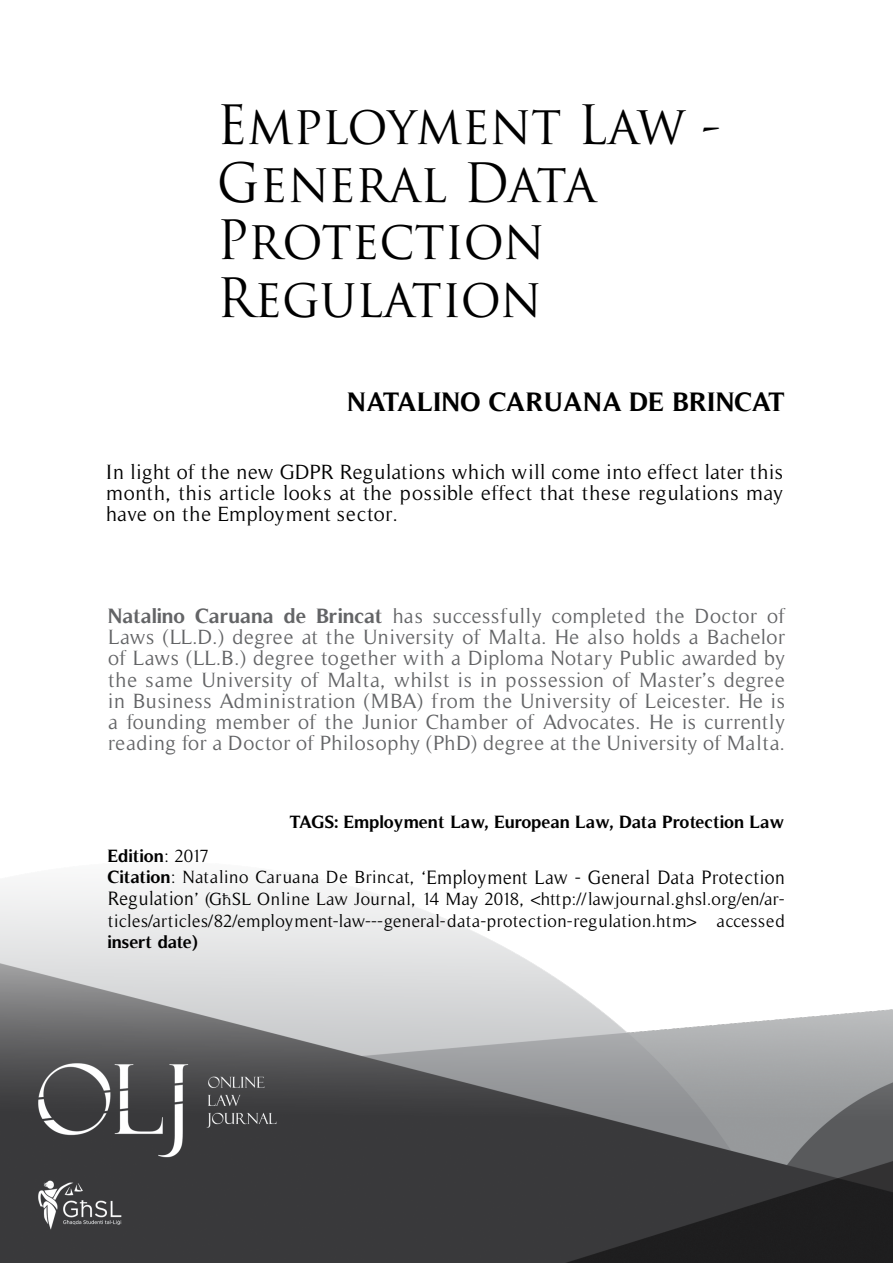
<style>
.page{position:relative;width:893px;height:1263px;background:#fff}
.page>*{position:absolute;margin:0;border:0;box-sizing:border-box;transform-origin:0 0}
.t1{font:52.8px/57.6px "Trajan Pro";color:#000;scale:.95 1}
.t2{font:700 27px "Timeless";color:#000}
.t3{font:21px/21px "Timeless";letter-spacing:.03em;color:#636466;text-align:justify}
.t4{font:21px/21px "Timeless";letter-spacing:.025em;color:#000;text-align:justify}
.t5{font:19.8px "Timeless";letter-spacing:.025em;color:#000;scale:.95 1}
.t6{font:18px/21.6px "Timeless";letter-spacing:.025em;color:#000}
.t7{font:700 18px "Timeless";color:#000}
.s1{font-weight:700}
.s2{font-weight:400}
.s3{font-weight:700;font-size:18px}
.s4{font-size:18px}
.s5{font-size:19.8px}
.s6{font-family:"Forum"}
</style>
<div class="page">
<img style="left:0;top:885px;width:893px;height:378px">
<h1 class="t1" style="left:217px;top:96px;width:532px">Employment Law -<br>General Data<br>Protection<br>Regulation</h1>
<p class="t2" style="left:347px;top:385px;width:439px">NATALINO CARUANA DE BRINCAT</p>
<p class="t4" style="left:106px;top:461px;width:678px">In light of the new GDPR Regulations which will come into effect later this month, this article looks at the possible effect that these regulations may have on the Employment sector.</p>
<p class="t3" style="left:108px;top:606px;width:678px"><span class="s1">Natalino Caruana de Brincat</span> has successfully completed the Doctor of Laws (LL.D.) degree at the University of Malta. He also holds a Bachelor of Laws (LL.B.) degree together with a Diploma Notary Public awarded by the same University of Malta, whilst is in possession of Master’s degree in Business Administration (MBA) from the University of Leicester. He is a founding member of the Junior Chamber of Advocates. He is currently reading for a Doctor of Philosophy (PhD) degree at the University of Malta.</p>
<p class="t7" style="left:290px;top:812px;width:496px">TAGS: Employment Law, European Law, Data Protection Law</p>
<p class="t7" style="left:108px;top:845px;width:102px">Edition<span class="s2">: 2017</span></p>
<p class="t5" style="left:108px;top:866px;width:714px"><span class="s3">Citation</span><span class="s4">: Natalino Caruana De Brincat, ‘</span>Employment Law - General Data Protection</p>
<p class="t6" style="left:108px;top:888px;width:678px"><span class="s5">Regulation</span>’ (G<span class="s6">ħ</span>SL Online Law Journal, 14 May 2018, &lt;http://lawjournal.ghsl.org/en/ar&shy;ticles/articles/82/employment-law---general-data-protection-regulation.htm&gt; accessed</p>
<p class="t7" style="left:108px;top:931px;width:92px">insert date)</p>
</div>
